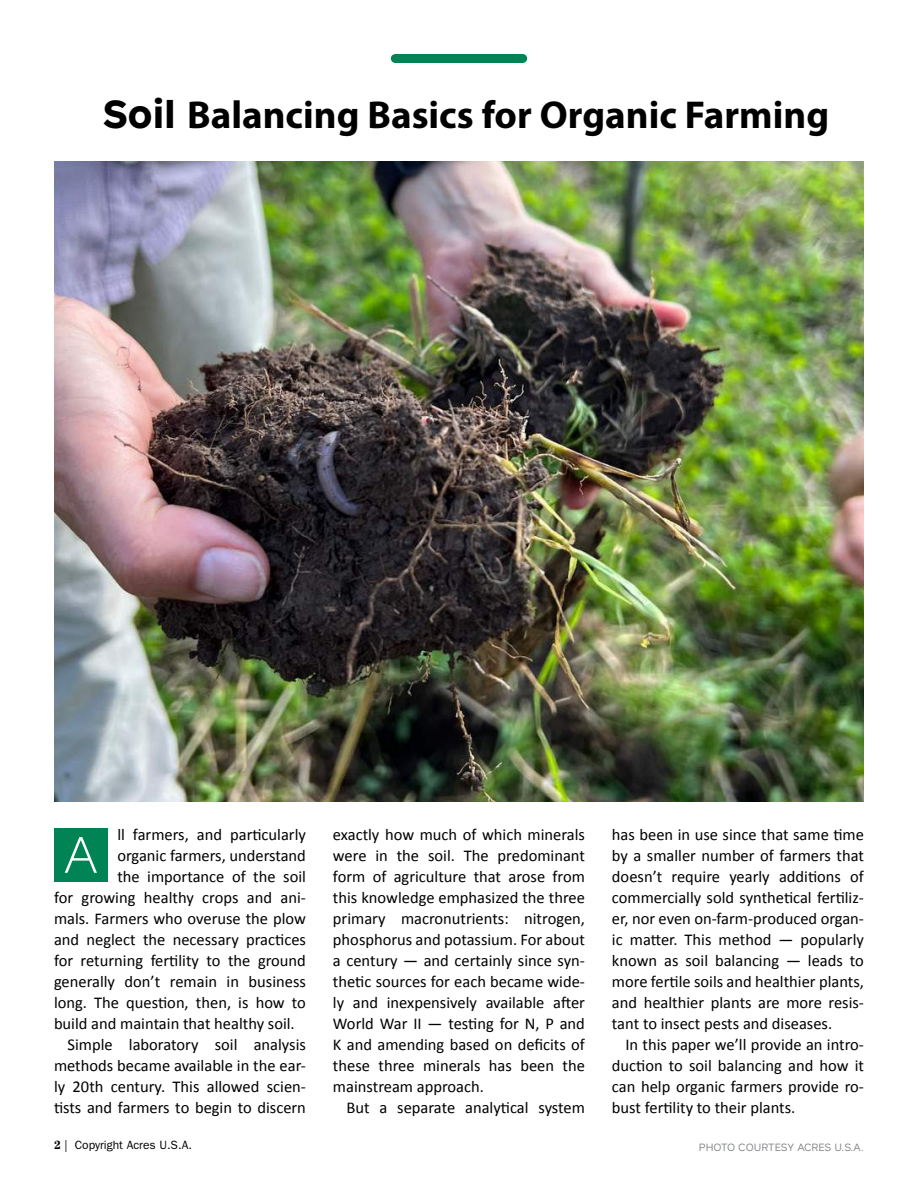
<style>
.page{position:relative;width:918px;height:1188px;background:#fff}
.page>*{position:absolute;margin:0;border:0;box-sizing:border-box;transform-origin:0 0}
.t1{font:300 51px "Rutan Trial";color:#fff}
.t2{font:700 39px "Myriad Pro";color:#000}
.t3{font:16.5px/21px "Calibri";color:#000;text-align:justify}
.t4{font:12px "ITC Franklin Gothic Std";color:#000}
.t5{font:10.5px "Rutan Trial";color:#808284}
.s1{font-family:"Rutan Trial"}
.s2{font-family:"Century Std";font-weight:700}
</style>
<div class="page">
<div style="left:54px;top:828px;width:54px;height:54px;background:#008355"></div>
<div style="left:395px;top:54px;width:128px;height:9px;background:#008355"></div>
<img style="left:54px;top:162px;width:810px;height:639px">
<h2 class="t2" style="left:102px;top:100px;width:728px"><span class="s1">Soil</span> Balancing Basics for Organic Farming</h2>
<p class="t3" style="left:117px;top:824px;width:190px">ll farmers, and par琀椀cularly</p>
<p class="t3" style="left:117px;top:845px;width:190px">organic farmers, understand</p>
<p class="t3" style="left:117px;top:866px;width:190px">the importance of the soil</p>
<p class="t3" style="left:54px;top:887px;width:254px">for growing healthy crops and ani-</p>
<p class="t3" style="left:54px;top:908px;width:254px">mals. Farmers who overuse the plow</p>
<p class="t3" style="left:54px;top:929px;width:254px">and neglect the necessary prac琀椀ces</p>
<p class="t3" style="left:54px;top:950px;width:253px">for returning fer琀椀lity to the ground</p>
<p class="t3" style="left:54px;top:971px;width:253px">generally don’t remain in business</p>
<p class="t3" style="left:54px;top:992px;width:253px">long. The ques琀椀on, then, is how to</p>
<p class="t3" style="left:54px;top:1013px;width:242px">build and maintain that healthy soil.</p>
<p class="t3" style="left:67px;top:1034px;width:240px">Simple laboratory soil analysis</p>
<p class="t3" style="left:54px;top:1055px;width:254px">methods became available in the ear-</p>
<p class="t3" style="left:54px;top:1076px;width:253px">ly 20th century. This allowed scien-</p>
<p class="t3" style="left:54px;top:1097px;width:253px">琀椀sts and farmers to begin to discern</p>
<h1 class="t1" style="left:63px;top:836px;width:37px">A</h1>
<p class="t3" style="left:333px;top:824px;width:254px">exactly how much of which minerals were in the soil. The predominant form of agriculture that arose from this knowledge emphasized the three primary macronutrients: nitrogen, phosphorus and potassium. For about a century — and certainly since syn&shy;the琀椀c sources for each became wide&shy;ly and inexpensively available a昀琀er World War II — tes琀椀ng for N, P and K and amending based on de昀椀cits of these three minerals has been the mainstream approach.</p>
<p class="t3" style="left:346px;top:1097px;width:240px">But a separate analy琀椀cal system</p>
<p class="t3" style="left:612px;top:824px;width:254px">has been in use since that same 琀椀me by a smaller number of farmers that doesn’t require yearly addi琀椀ons of commercially sold synthe琀椀cal fer琀椀liz&shy;er, nor even on-farm-produced organ&shy;ic ma琀琀er. This method — popularly known as soil balancing — leads to more fer琀椀le soils and healthier plants, and healthier plants are more resis&shy;tant to insect pests and diseases.</p>
<p class="t3" style="left:612px;top:1034px;width:253px;text-indent:13px">In this paper we’ll provide an intro&shy;duc琀椀on to soil balancing and how it can help organic farmers provide ro&shy;bust fer琀椀lity to their plants.</p>
<p class="t4" style="left:54px;top:1140px;width:139px"><span class="s2">2</span> | Copyright Acres U.S.A.</p>
<p class="t5" style="left:699px;top:1144px;width:167px">PHOTO COURTESY ACRES U.S.A.</p>
</div>
